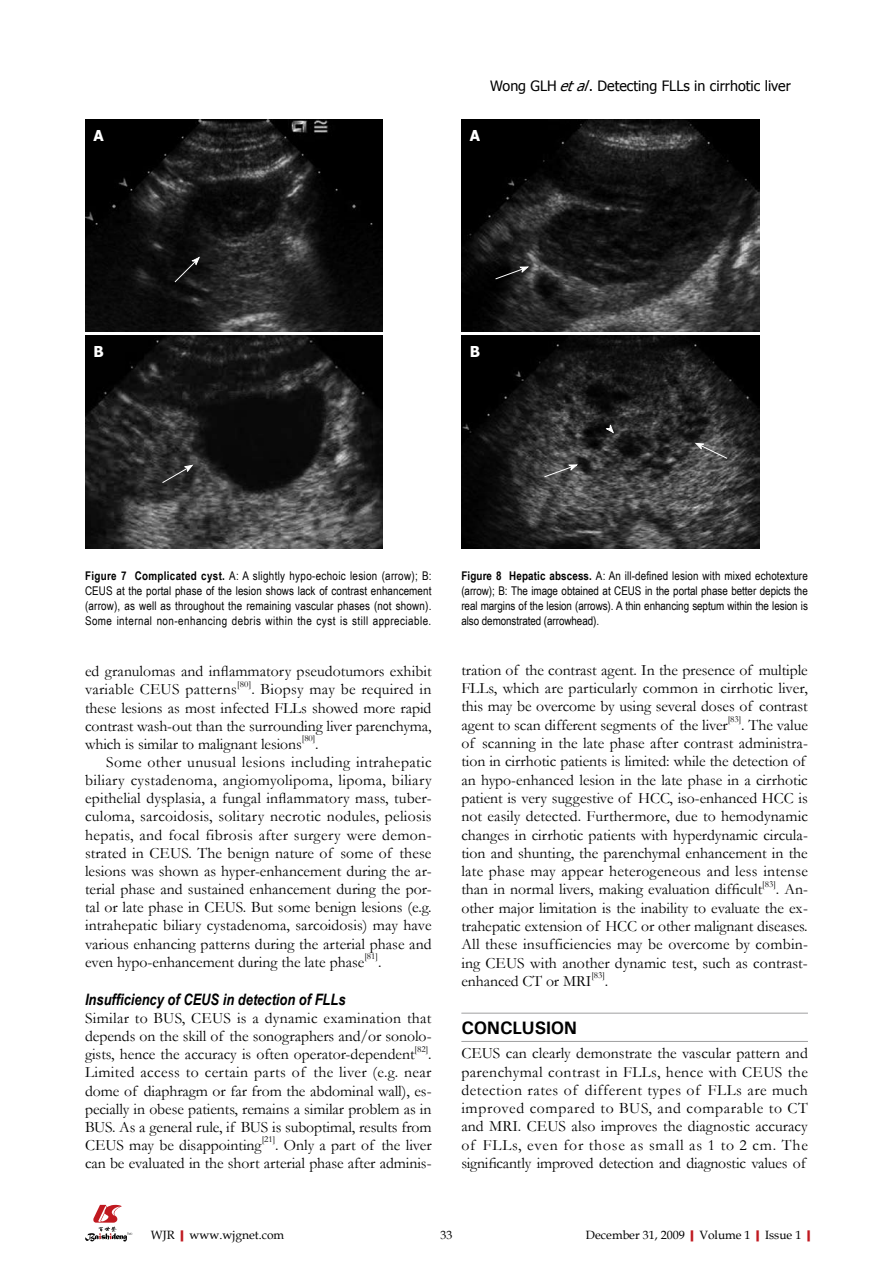
<style>
.page{position:relative;width:893px;height:1263px;background:#fff}
.page>*{position:absolute;margin:0;border:0;box-sizing:border-box;transform-origin:0 0}
.t1{font:700 18px "Univers";letter-spacing:-.01em;color:#000}
.t2{font:15.75px/18.3px "Garamond";color:#000;text-align:justify}
.t3{font:15.75px "Garamond";letter-spacing:.02em;color:#000}
.t4{font:15.75px "Garamond";letter-spacing:.025em;color:#000}
.t5{font:italic 700 15.75px "Arial Narrow";color:#000}
.t6{font:700 15px "Tahoma";color:#fff}
.t7{font:14.25px "Tahoma";color:#000}
.t8{font:12px/15px "Arial Narrow";letter-spacing:.015em;color:#000;text-align:justify}
.t9{font:12px "Book Antiqua";color:#000}
.t10{font:9.15px "Garamond";letter-spacing:-.005em;color:#000}
.s1{font-style:italic}
.s2{font-weight:700}
.s3{font-weight:700;color:#c01920}
</style>
<div class="page">
<img style="left:85px;top:336px;width:298px;height:212px">
<svg style="left:162px;top:465px;width:31px;height:18px"></svg>
<img style="left:85px;top:119px;width:298px;height:212px">
<svg style="left:174px;top:257px;width:26px;height:26px"></svg>
<img style="left:461px;top:336px;width:298px;height:212px">
<svg style="left:606px;top:425px;width:8px;height:8px"></svg>
<svg style="left:544px;top:464px;width:33px;height:13px"></svg>
<svg style="left:695px;top:443px;width:32px;height:16px"></svg>
<img style="left:461px;top:119px;width:298px;height:212px">
<svg style="left:495px;top:266px;width:33px;height:13px"></svg>
<hr style="left:461px;top:1013px;width:347px;height:1px;background:#9f9fa0">
<hr style="left:461px;top:1041px;width:347px;height:1px;background:#9f9fa0">
<svg style="left:85px;top:1205px;width:48px;height:36px"></svg>
<p class="t6" style="left:94px;top:125px;width:12px">A</p>
<p class="t6" style="left:94px;top:341px;width:12px">B</p>
<p class="t7" style="left:490px;top:77px;width:302px">Wong GLH <span class="s1">etal</span>. Detecting FLLs in cirrhotic liver</p>
<p class="t6" style="left:470px;top:125px;width:12px">A</p>
<p class="t6" style="left:470px;top:341px;width:12px">B</p>
<p class="t8" style="left:85px;top:568px;width:348px"><span class="s2">Figure 7 Complicated cyst.</span> A: A slightly hypo-echoic lesion (arrow); B:<br>CEUS at the portal phase of the lesion shows lack of contrast enhancement (arrow), as well as throughout the remaining vascular phases (not shown).<br>Some internal non-enhancing debris within the cyst is still appreciable.</p>
<p class="t2" style="left:85px;top:662px;width:348px">ed granulomas and inflammatory pseudotumors exhibit variable CEUS patterns</p>
<p class="t10" style="left:237px;top:678px;width:16px">[80]</p>
<p class="t2" style="left:85px;top:680px;width:348px;text-indent:166px">. Biopsy may be required in these lesions as most infected FLLs showed more rapid contrast wash-out than the surrounding liver parenchyma, which is similar to malignant lesions</p>
<p class="t10" style="left:302px;top:732px;width:15px">[80]</p>
<p class="t2" style="left:315px;top:734px;width:5px">.</p>
<p class="t3" style="left:106px;top:751px;width:327px">Some other unusual lesions including intrahepatic</p>
<p class="t4" style="left:85px;top:770px;width:348px">biliary cystadenoma, angiomyolipoma, lipoma, biliary</p>
<p class="t2" style="left:85px;top:789px;width:348px">epithelial dysplasia, a fungal inflammatory mass, tuber-</p>
<p class="t2" style="left:85px;top:807px;width:348px">culoma, sarcoidosis, solitary necrotic nodules, peliosis</p>
<p class="t3" style="left:85px;top:824px;width:348px">hepatis, and focal fibrosis after surgery were demon-</p>
<p class="t2" style="left:85px;top:843px;width:348px">strated in CEUS. The benign nature of some of these</p>
<p class="t2" style="left:85px;top:861px;width:348px">lesions was shown as hyper-enhancement during the ar-</p>
<p class="t2" style="left:85px;top:879px;width:348px">terial phase and sustained enhancement during the por-</p>
<p class="t2" style="left:85px;top:898px;width:348px">tal or late phase in CEUS. But some benign lesions (e.g.</p>
<p class="t2" style="left:85px;top:916px;width:348px">intrahepatic biliary cystadenoma, sarcoidosis) may have</p>
<p class="t2" style="left:85px;top:934px;width:348px">various enhancing patterns during the arterial phase and</p>
<p class="t2" style="left:85px;top:952px;width:281px">even hypo-enhancement during the late phase</p>
<p class="t10" style="left:364px;top:950px;width:15px">[81]</p>
<p class="t2" style="left:378px;top:952px;width:5px">.</p>
<p class="t5" style="left:85px;top:987px;width:262px">Insufficiency of CEUS in detection of FLLs</p>
<p class="t2" style="left:85px;top:1008px;width:348px">Similar to BUS, CEUS is a dynamic examination that depends on the skill of the sonographers and/or sonolo&shy;gists, hence the accuracy is often operator-dependent</p>
<p class="t10" style="left:415px;top:1042px;width:15px">[82]</p>
<p class="t2" style="left:85px;top:1045px;width:348px;text-indent:343px">.<br>Limited access to certain parts of the liver (e.g. near dome of diaphragm or far from the abdominal wall), es&shy;pecially in obese patients, remains a similar problem as in BUS. As a general rule, if BUS is suboptimal, results from CEUS may be disappointing</p>
<p class="t10" style="left:262px;top:1133px;width:15px">[21]</p>
<p class="t2" style="left:85px;top:1135px;width:348px;text-align:right">. Only a part of the liver<br>can be evaluated in the short arterial phase after adminis-</p>
<p class="t8" style="left:461px;top:568px;width:348px"><span class="s2">Figure 8 Hepatic abscess.</span> A: An ill-defined lesion with mixed echotexture (arrow); B: The image obtained at CEUS in the portal phase better depicts the real margins of the lesion (arrows). A thin enhancing septum within the lesion is also demonstrated (arrowhead).</p>
<p class="t2" style="left:461px;top:660px;width:348px">tration of the contrast agent. In the presence of multiple FLLs, which are particularly common in cirrhotic liver, this may be overcome by using several doses of contrast agent to scan different segments of the liver</p>
<p class="t10" style="left:728px;top:713px;width:15px">[83]</p>
<p class="t2" style="left:461px;top:715px;width:348px;text-align:left;text-indent:280px">. The value of scanning in the late phase after contrast administra&shy;tion in cirrhotic patients is limited: while the detection of an hypo-enhanced lesion in the late phase in a cirrhotic patient is very suggestive of HCC, iso-enhanced HCC is not easily detected. Furthermore, due to hemodynamic changes in cirrhotic patients with hyperdynamic circula&shy;tion and shunting, the parenchymal enhancement in the late phase may appear heterogeneous and less intense than in normal livers, making evaluation difficult</p>
<p class="t10" style="left:762px;top:878px;width:15px">[83]</p>
<p class="t2" style="left:461px;top:880px;width:348px;text-indent:314px">. An&shy;other major limitation is the inability to evaluate the ex&shy;trahepatic extension of HCC or other malignant diseases.<br>All these insufficiencies may be overcome by combin&shy;ing CEUS with another dynamic test, such as contrast&shy;enhanced CT or MRI</p>
<p class="t10" style="left:591px;top:969px;width:15px">[83]</p>
<p class="t2" style="left:605px;top:971px;width:5px">.</p>
<p class="t1" style="left:461px;top:1016px;width:117px">CONCLUSION</p>
<p class="t2" style="left:461px;top:1044px;width:348px">CEUS can clearly demonstrate the vascular pattern and parenchymal contrast in FLLs, hence with CEUS the detection rates of different types of FLLs are much improved compared to BUS, and comparable to CT and MRI. CEUS also improves the diagnostic accuracy of FLLs, even for those as small as 1 to 2 cm. The significantly improved detection and diagnostic values of</p>
<p class="t9" style="left:151px;top:1226px;width:135px">WJR<span class="s3">|</span>www.wjgnet.com</p>
<p class="t9" style="left:440px;top:1226px;width:13px">33</p>
<p class="t9" style="left:586px;top:1226px;width:231px">December 31, 2009<span class="s3">|</span>Volume 1<span class="s3">|</span>Issue 1<span class="s3">|</span></p>
</div>
